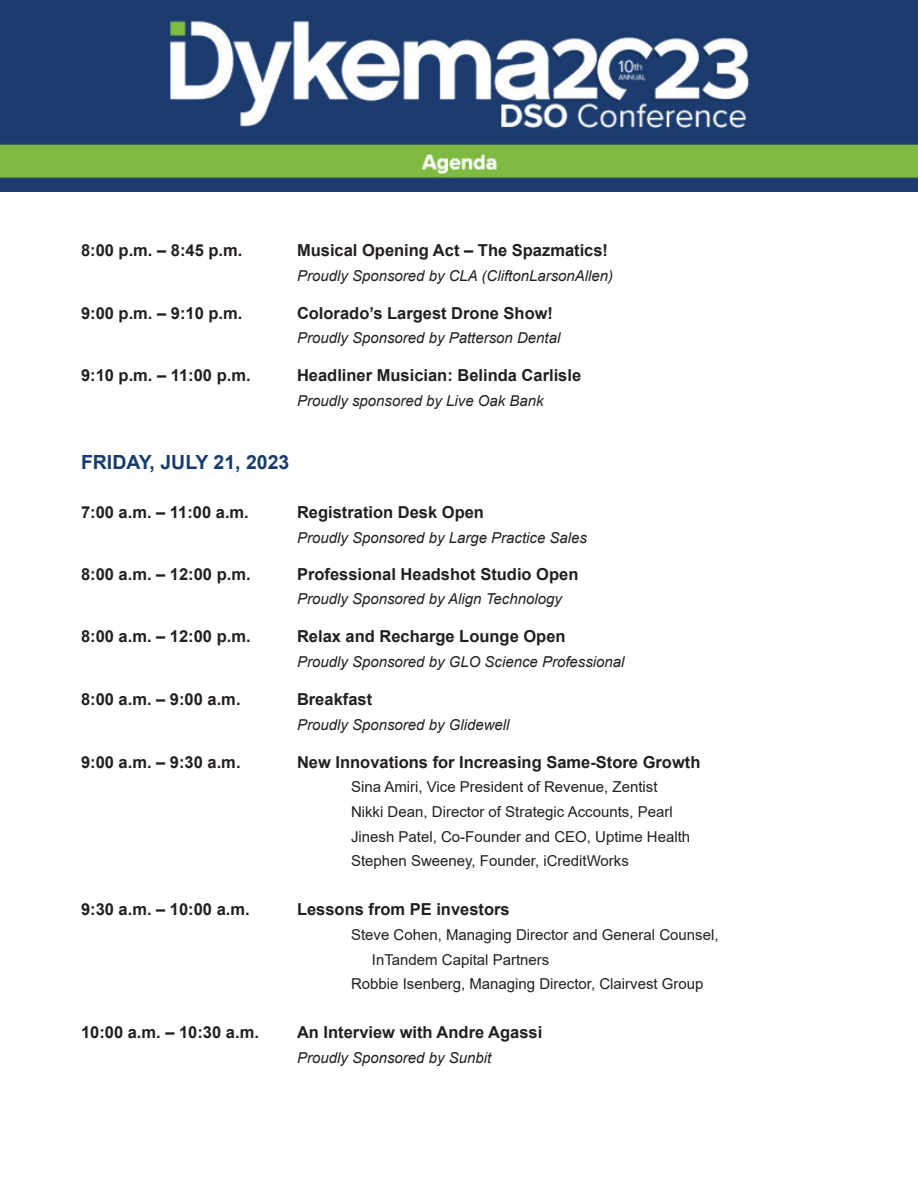
<style>
.page{position:relative;width:918px;height:1188px;background:#fff}
.page>*{position:absolute;margin:0;border:0;box-sizing:border-box;transform-origin:0 0}
.Topics_and_Times{font:700 19.5px "Arial";color:#163c6d}
.Topics_and_Times-2{font:700 16.5px "Arial";color:#231f20}
.Panel_Descriptions{font:15px/24.6px "Arial";color:#231f20}
.Sponsors{font:italic 15px "Arial";color:#231f20}
.Topics_and_Times-3{font:italic 15px "Arial";color:#231f20}
.Panel_Descriptions-2{font:italic 15px "Arial";color:#231f20}
</style>
<div class="page">
<img style="left:0;top:0;width:918px;height:191px">
<p class="Topics_and_Times-2" style="left:81px;top:239px;width:163px">8:00 p.m. – 8:45 p.m.</p>
<p class="Topics_and_Times-2" style="left:297px;top:239px;width:313px">Musical Opening Act – The Spazmatics!</p>
<p class="Sponsors" style="left:297px;top:266px;width:318px">Proudly Sponsored by CLA (CliftonLarsonAllen)</p>
<p class="Topics_and_Times-2" style="left:81px;top:301px;width:163px">9:00 p.m. – 9:10 p.m.</p>
<p class="Topics_and_Times-2" style="left:297px;top:301px;width:258px">Colorado’s Largest Drone Show!</p>
<p class="Sponsors" style="left:297px;top:328px;width:265px">Proudly Sponsored by Patterson Dental</p>
<p class="Topics_and_Times-2" style="left:81px;top:364px;width:171px">9:10 p.m. – 11:00 p.m.</p>
<p class="Topics_and_Times-2" style="left:297px;top:364px;width:286px">Headliner Musician: Belinda Carlisle</p>
<p class="Sponsors" style="left:297px;top:391px;width:248px">Proudly sponsored by Live Oak Bank</p>
<p class="Topics_and_Times" style="left:81px;top:448px;width:210px">FRIDAY, JULY 21, 2023</p>
<p class="Topics_and_Times-2" style="left:81px;top:501px;width:169px">7:00 a.m. – 11:00 a.m.</p>
<p class="Topics_and_Times-2" style="left:297px;top:501px;width:189px">Registration Desk Open</p>
<p class="Topics_and_Times-3" style="left:297px;top:528px;width:292px">Proudly Sponsored by Large Practice Sales</p>
<p class="Topics_and_Times-2" style="left:81px;top:562px;width:171px">8:00 a.m. – 12:00 p.m.</p>
<p class="Topics_and_Times-2" style="left:297px;top:562px;width:283px">Professional Headshot Studio Open</p>
<p class="Sponsors" style="left:297px;top:589px;width:266px">Proudly Sponsored by Align Technology</p>
<p class="Topics_and_Times-2" style="left:81px;top:625px;width:171px">8:00 a.m. – 12:00 p.m.</p>
<p class="Topics_and_Times-2" style="left:297px;top:625px;width:270px">Relax and Recharge Lounge Open</p>
<p class="Sponsors" style="left:297px;top:652px;width:329px">Proudly Sponsored by GLO Science Professional</p>
<p class="Topics_and_Times-2" style="left:81px;top:688px;width:161px">8:00 a.m. – 9:00 a.m.</p>
<p class="Topics_and_Times-2" style="left:297px;top:688px;width:77px">Breakfast</p>
<p class="Sponsors" style="left:297px;top:715px;width:214px">Proudly Sponsored by Glidewell</p>
<p class="Topics_and_Times-2" style="left:81px;top:750px;width:161px">9:00 a.m. – 9:30 a.m.</p>
<p class="Topics_and_Times-2" style="left:297px;top:750px;width:405px">New Innovations for Increasing Same-Store Growth</p>
<p class="Panel_Descriptions" style="left:351px;top:775px;width:308px">Sina Amiri, Vice President of Revenue, Zentist</p>
<p class="Panel_Descriptions" style="left:351px;top:799px;width:323px">Nikki Dean, Director of Strategic Accounts, Pearl</p>
<p class="Panel_Descriptions" style="left:351px;top:824px;width:341px">Jinesh Patel, Co-Founder and CEO, Uptime Health</p>
<p class="Panel_Descriptions" style="left:351px;top:849px;width:279px">Stephen Sweeney, Founder, iCreditWorks</p>
<p class="Topics_and_Times-2" style="left:81px;top:898px;width:170px">9:30 a.m. – 10:00 a.m.</p>
<p class="Topics_and_Times-2" style="left:297px;top:898px;width:214px">Lessons from PE investors</p>
<p class="Panel_Descriptions" style="left:372px;top:922px;width:348px;text-indent:-21px">Steve Cohen, Managing Director and General Counsel,<br>InTandem Capital Partners</p>
<p class="Panel_Descriptions" style="left:351px;top:972px;width:354px">Robbie Isenberg, Managing Director, Clairvest Group</p>
<p class="Topics_and_Times-2" style="left:81px;top:1021px;width:179px">10:00 a.m. – 10:30 a.m.</p>
<p class="Topics_and_Times-2" style="left:297px;top:1021px;width:247px">An Interview with Andre Agassi</p>
<p class="Panel_Descriptions-2" style="left:297px;top:1048px;width:196px">Proudly Sponsored by Sunbit</p>
</div>
